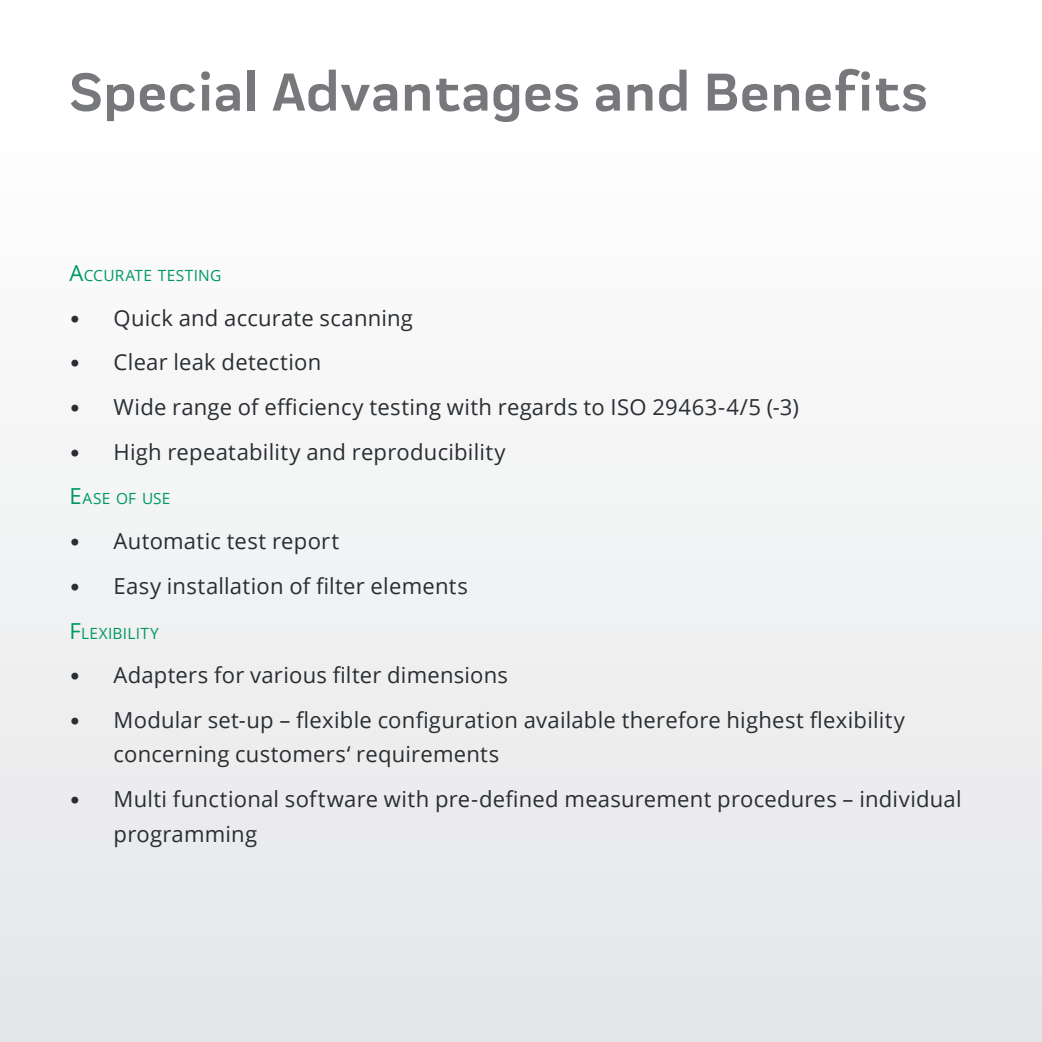
<style>
.page{position:relative;width:1042px;height:1042px;background:#fff}
.page>*{position:absolute;margin:0;border:0;box-sizing:border-box;transform-origin:0 0}
.t1{font:700 55.12px "Praktika";letter-spacing:.02em;color:#76787b}
.t2{font:22.05px/34.3px "Open Sans";letter-spacing:.01em;color:#292e32}
.t3{font:15.4px "Open Sans";letter-spacing:.02em;color:#009864}
.s1{font-size:22.05px}
.s2{font-family:"Calibri"}
</style>
<div class="page">
<div style="left:0;top:0;width:1042px;height:1042px;background:linear-gradient(to right,#f3f3f4,#f3f3f4)"></div>
<h1 class="t1" style="left:69px;top:49px;width:860px">Special Advantages and Benefits</h1>
<p class="t3" style="left:69px;top:265px;width:153px"><span class="s1">A</span>CCURATE TESTING</p>
<p class="t2" style="left:69px;top:300px;width:345px"><span class="s2">•</span> Quick and accurate scanning</p>
<p class="t2" style="left:69px;top:344px;width:253px"><span class="s2">•</span> Clear leak detection</p>
<p class="t2" style="left:69px;top:389px;width:731px"><span class="s2">•</span> Wide range of efficiency testing with regards to ISO 29463-4/5 (-3)</p>
<p class="t2" style="left:69px;top:434px;width:437px"><span class="s2">•</span> High repeatability and reproducibility</p>
<p class="t3" style="left:69px;top:488px;width:103px"><span class="s1">E</span>ASE OF USE</p>
<p class="t2" style="left:69px;top:523px;width:271px"><span class="s2">•</span> Automatic test report</p>
<p class="t2" style="left:69px;top:568px;width:400px"><span class="s2">•</span> Easy installation of filter elements</p>
<p class="t3" style="left:69px;top:622px;width:91px"><span class="s1">F</span>LEXIBILITY</p>
<p class="t2" style="left:69px;top:658px;width:440px"><span class="s2">•</span> Adapters for various filter dimensions</p>
<p class="t2" style="left:114px;top:702px;width:793px;text-indent:-44px"><span class="s2">•</span> Modular set-up – flexible configuration available therefore highest flexibility concerning customers‘ requirements</p>
<p class="t2" style="left:114px;top:781px;width:849px;text-indent:-44px"><span class="s2">•</span> Multi functional software with pre-defined measurement procedures – individual programming</p>
</div>
